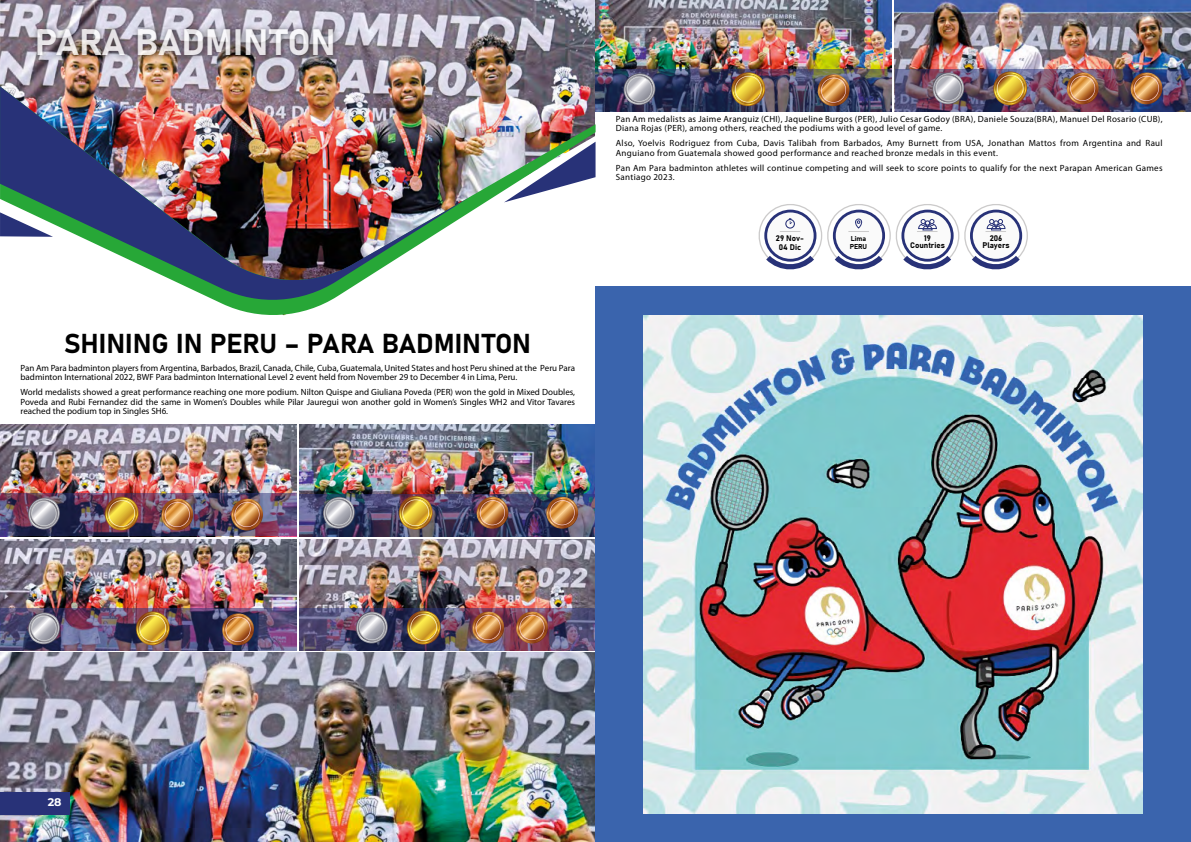
<style>
.page{position:relative;width:1191px;height:842px;background:#fff}
.page>*{position:absolute;margin:0;border:0;box-sizing:border-box;transform-origin:0 0}
.t1{font:36.3px "Bahnschrift";color:#fff}
.t2{font:27px "Bahnschrift";color:#000}
.t3{font:700 11.1px "Montserrat";color:#fff}
.t4{font:9px/9.5px "Myriad Pro";letter-spacing:.03em;color:#000}
.t5{font:9px/9.5px "Myriad Pro";color:#000}
.t6{font:8px/7px "Bahnschrift";color:#000;text-align:center}
.t7{font:7px/8px "Bahnschrift";color:#000}
</style>
<div class="page">
<img style="left:0;top:653px;width:595px;height:189px">
<img style="left:299px;top:424px;width:296px;height:70px">
<img style="left:299px;top:494px;width:296px;height:42px">
<svg style="left:323px;top:497px;width:32px;height:32px"></svg>
<svg style="left:476px;top:497px;width:32px;height:32px"></svg>
<svg style="left:546px;top:497px;width:32px;height:32px"></svg>
<svg style="left:399px;top:496px;width:33px;height:34px"></svg>
<img style="left:0;top:424px;width:296px;height:70px">
<img style="left:0;top:494px;width:296px;height:42px">
<svg style="left:28px;top:498px;width:32px;height:31px"></svg>
<svg style="left:161px;top:499px;width:32px;height:31px"></svg>
<svg style="left:105px;top:497px;width:34px;height:33px"></svg>
<svg style="left:231px;top:499px;width:32px;height:31px"></svg>
<img style="left:0;top:0;width:595px;height:86px">
<img style="left:228px;top:86px;width:276px;height:230px">
<img style="left:0;top:86px;width:469px;height:220px">
<svg style="left:0;top:212px;width:53px;height:25px"></svg>
<div style="left:0;top:792px;width:70px;height:22px;background:#283278"></div>
<img style="left:299px;top:539px;width:296px;height:70px">
<img style="left:299px;top:609px;width:296px;height:42px">
<svg style="left:356px;top:612px;width:32px;height:31px"></svg>
<svg style="left:472px;top:612px;width:32px;height:31px"></svg>
<svg style="left:516px;top:612px;width:32px;height:31px"></svg>
<svg style="left:407px;top:611px;width:33px;height:33px"></svg>
<img style="left:0;top:539px;width:296px;height:70px">
<img style="left:0;top:609px;width:296px;height:42px">
<svg style="left:28px;top:612px;width:32px;height:32px"></svg>
<svg style="left:136px;top:611px;width:34px;height:34px"></svg>
<svg style="left:222px;top:613px;width:32px;height:32px"></svg>
<img style="left:26px;top:15px;width:319px;height:58px">
<div style="left:595px;top:287px;width:596px;height:555px;background:#3a64ad"></div>
<img style="left:644px;top:315px;width:498px;height:499px">
<svg style="left:758px;top:204px;width:270px;height:66px"></svg>
<img style="left:895px;top:0;width:296px;height:70px">
<img style="left:895px;top:70px;width:296px;height:42px">
<svg style="left:932px;top:72px;width:32px;height:32px"></svg>
<svg style="left:1066px;top:72px;width:32px;height:32px"></svg>
<svg style="left:1130px;top:72px;width:32px;height:32px"></svg>
<svg style="left:993px;top:71px;width:34px;height:34px"></svg>
<img style="left:595px;top:0;width:297px;height:112px">
<img style="left:595px;top:69px;width:296px;height:43px">
<svg style="left:623px;top:73px;width:32px;height:32px"></svg>
<svg style="left:731px;top:72px;width:34px;height:34px"></svg>
<svg style="left:817px;top:74px;width:32px;height:32px"></svg>
<hr style="left:595px;top:494px;width:1px;height:42px;background:#283278">
<img style="left:504px;top:86px;width:92px;height:201px">
<hr style="left:595px;top:609px;width:1px;height:42px;background:#283278">
<h1 class="t1" style="left:35px;top:15px;width:303px">PARA BADMINTON</h1>
<h2 class="t2" style="left:64px;top:323px;width:468px">SHINING IN PERU – PARA BADMINTON</h2>
<p class="t5" style="left:21px;top:363px;width:556px">Pan Am Para badminton players from Argentina, Barbados, Brazil, Canada, Chile, Cuba, Guatemala, United States and host Peru shined at the Peru Para badminton International 2022, BWF Para badminton International Level 2 event held from November 29 to December 4 in Lima, Peru.</p>
<p class="t4" style="left:21px;top:387px;width:556px;text-align:justify">World medalists showed a great performance reaching one more podium. Nilton Quispe and Giuliana Poveda (PER) won the gold in Mixed Doubles, Poveda and Rubi Fernandez did the same in Women’s Doubles while Pilar Jauregui won another gold in Women’s Singles WH2 and Vitor Tavares reached the podium top in Singles SH6.</p>
<p class="t4" style="left:616px;top:114px;width:548px">Pan Am medalists as Jaime Aranguiz (CHI), Jaqueline Burgos (PER), Julio Cesar Godoy (BRA), Daniele Souza(BRA), Manuel Del Rosario (CUB),<br>Diana Rojas (PER), among others, reached the podiums with a good level of game.</p>
<p class="t4" style="left:616px;top:138px;width:548px">Also, Yoelvis Rodriguez from Cuba, Davis Talibah from Barbados, Amy Burnett from USA, Jonathan Mattos from Argentina and Raul<br>Anguiano from Guatemala showed good performance and reached bronze medals in this event.</p>
<p class="t4" style="left:616px;top:163px;width:548px">Pan Am Para badminton athletes will continue competing and will seek to score points to qualify for the next Parapan American Games<br>Santiago 2023.</p>
<p class="t6" style="left:776px;top:233px;width:30px;line-height:9px">29 Nov-<br>04 Dic</p>
<p class="t7" style="left:849px;top:234px;width:19px">Lima<br>PERU</p>
<p class="t6" style="left:910px;top:234px;width:36px">19<br>Countries</p>
<p class="t6" style="left:982px;top:234px;width:29px">206<br>Players</p>
<p class="t3" style="left:48px;top:794px;width:15px">28</p>
</div>
